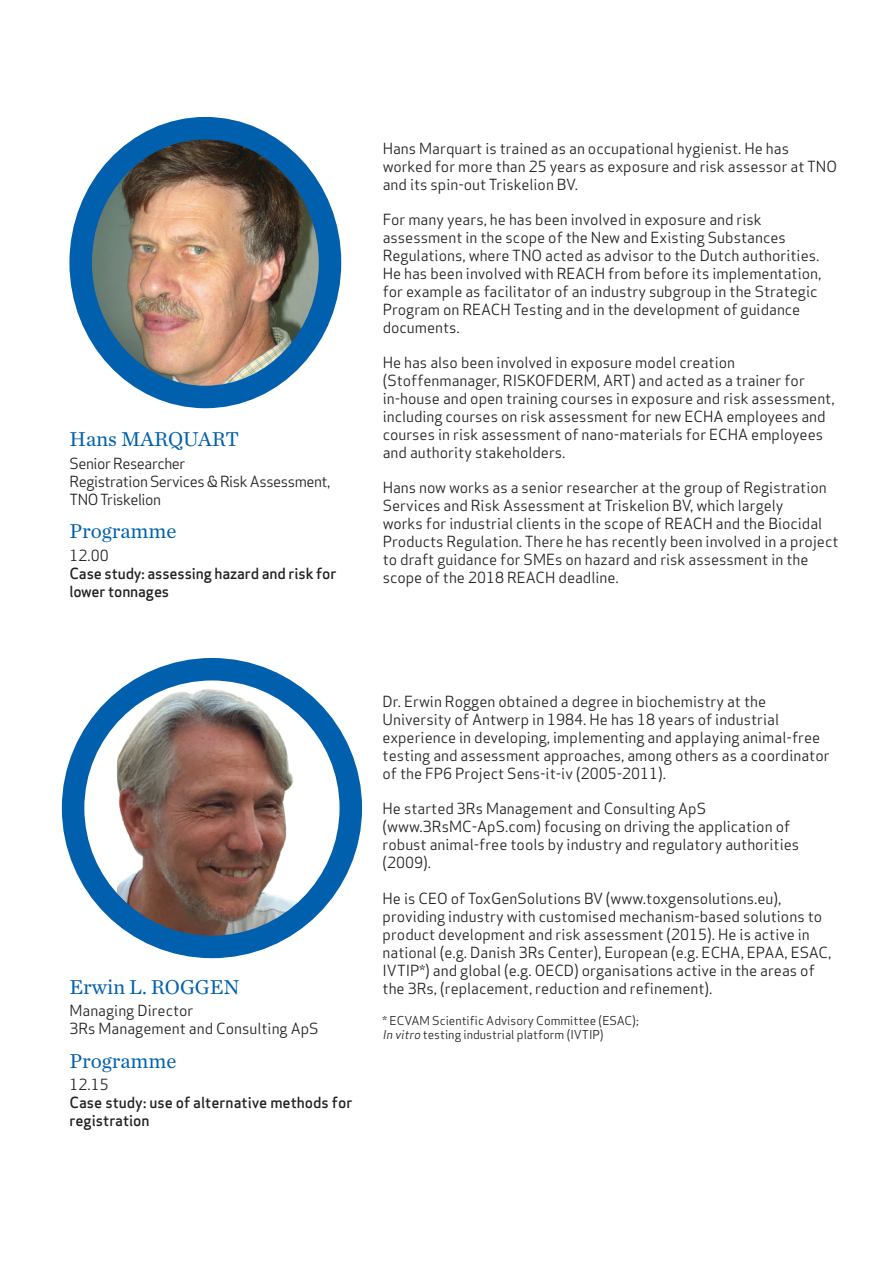
<style>
.page{position:relative;width:893px;height:1263px;background:#fff}
.page>*{position:absolute;margin:0;border:0;box-sizing:border-box;transform-origin:0 0}
.t1{font:21px "Chronicle Text G1";color:#0160ae}
.t2{font:15px/18px "Apex Sans";color:#231f20}
.t3{font:500 15px/18px "Apex Sans";letter-spacing:-.01em;color:#231f20}
.t4{font:15px/18px "Apex Sans";letter-spacing:-.03em;color:#231f20}
.t5{font:12px/14.4px "Apex Sans";color:#231f20}
.s1{font-style:italic}
</style>
<div class="page">
<img style="left:117px;top:669px;width:209px;height:272px">
<div style="left:62px;top:658px;width:300px;height:300px;border:22px solid #0160ae;border-radius:50%"></div>
<img style="left:89px;top:128px;width:230px;height:268px">
<div style="left:69px;top:117px;width:272px;height:291px;border:22px solid #0160ae;border-radius:50%"></div>
<p class="t1" style="left:69px;top:423px;width:171px">Hans MARQUART</p>
<p class="t4" style="left:69px;top:453px;width:263px">Senior Researcher<br>Registration Services &amp; Risk Assessment,<br>TNO Triskelion</p>
<p class="t1" style="left:69px;top:515px;width:109px">Programme</p>
<p class="t2" style="left:69px;top:545px;width:41px">12.00</p>
<p class="t3" style="left:69px;top:562px;width:268px">Case study: assessing hazard and risk for lower tonnages</p>
<p class="t2" style="left:383px;top:138px;width:456px">Hans Marquart is trained as an occupational hygienist. He has worked for more than 25 years as exposure and risk assessor at TNO and its spin-out Triskelion BV.</p>
<p class="t2" style="left:383px;top:209px;width:440px">For many years, he has been involved in exposure and risk assessment in the scope of the New and Existing Substances Regulations, where TNO acted as advisor to the Dutch authorities.<br>He has been involved with REACH from before its implementation, for example as facilitator of an industry subgroup in the Strategic Program on REACH Testing and in the development of guidance documents.</p>
<p class="t2" style="left:383px;top:352px;width:453px">He has also been involved in exposure model creation (Stoffenmanager, RISKOFDERM, ART) and acted as a trainer for in-house and open training courses in exposure and risk assessment, including courses on risk assessment for new ECHA employees and courses in risk assessment of nano-materials for ECHA employees and authority stakeholders.</p>
<p class="t2" style="left:383px;top:477px;width:457px">Hans now works as a senior researcher at the group of Registration Services and Risk Assessment at Triskelion BV, which largely<br>works for industrial clients in the scope of REACH and the Biocidal Products Regulation. There he has recently been involved in a project to draft guidance for SMEs on hazard and risk assessment in the scope of the 2018 REACH deadline.</p>
<p class="t1" style="left:69px;top:971px;width:171px">Erwin L. ROGGEN</p>
<p class="t2" style="left:69px;top:1000px;width:251px">Managing Director<br>3Rs Management and Consulting ApS</p>
<p class="t1" style="left:69px;top:1045px;width:109px">Programme</p>
<p class="t2" style="left:69px;top:1074px;width:41px">12.15</p>
<p class="t3" style="left:69px;top:1092px;width:284px">Case study: use of alternative methods for registration</p>
<p class="t2" style="left:383px;top:691px;width:449px">Dr. Erwin Roggen obtained a degree in biochemistry at the University of Antwerp in 1984. He has 18 years of industrial experience in developing, implementing and applaying animal-free testing and assessment approaches, among others as a coordinator of the FP6 Project Sens-it-iv (2005-2011).</p>
<p class="t2" style="left:383px;top:798px;width:418px">He started 3Rs Management and Consulting ApS (www.3RsMC-ApS.com) focusing on driving the application of robust animal-free tools by industry and regulatory authorities (2009).</p>
<p class="t2" style="left:383px;top:888px;width:450px">He is CEO of ToxGenSolutions BV (www.toxgensolutions.eu), providing industry with customised mechanism-based solutions to product development and risk assessment (2015). He is active in national (e.g. Danish 3Rs Center), European (e.g. ECHA, EPAA, ESAC, IVTIP*) and global (e.g. OECD) organisations active in the areas of the 3Rs, (replacement, reduction and refinement).</p>
<p class="t5" style="left:383px;top:1012px;width:258px">* ECVAM Scientific Advisory Committee (ESAC);<br><span class="s1">In vitro</span> testing industrial platform (IVTIP)</p>
</div>
